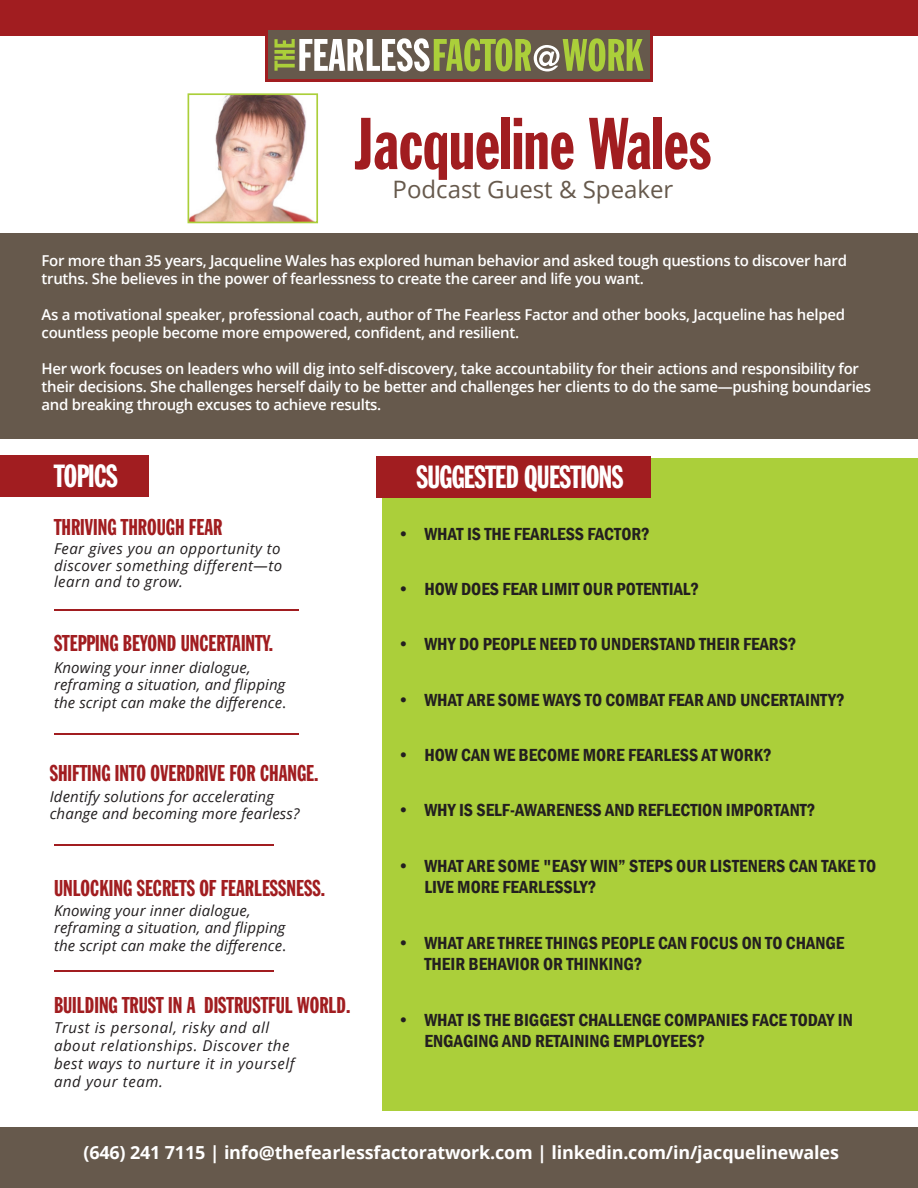
<style>
.page{position:relative;width:918px;height:1188px;background:#fff}
.page>*{position:absolute;margin:0;border:0;box-sizing:border-box;transform-origin:0 0}
.t1{font:72px "Franklin Gothic Std Extra Cond";color:#a11d20}
.t2{font:31.5px "Franklin Gothic Std Extra Cond";letter-spacing:-.02em;color:#fff}
.t3{font:24px "Open Sans";color:#66594c}
.t4{font:22.5px "Franklin Gothic Std Extra Cond";color:#a11d20}
.t5{font:600 condensed 18px/21.6px "Franklin Gothic";color:#231f20}
.t6{font:700 18px "Open Sans";letter-spacing:-.01em;color:#fff}
.t7{font:600 15px/18px "Open Sans";letter-spacing:-.02em;color:#fff}
.t8{font:italic 15px/16.5px "Open Sans";letter-spacing:.01em;color:#231f20}
.t9{font:italic 15px/18px "Open Sans";letter-spacing:.04em;color:#231f20}
.s1{font-style:normal}
</style>
<div class="page">
<div style="left:382px;top:458px;width:536px;height:652px;background:#abcf3a"></div>
<hr style="left:54px;top:610px;width:244px;height:1px;background:#a11d20">
<hr style="left:54px;top:733px;width:244px;height:2px;background:#a11d20">
<hr style="left:54px;top:844px;width:219px;height:2px;background:#a11d20">
<hr style="left:54px;top:970px;width:219px;height:1px;background:#a11d20">
<div style="left:0;top:456px;width:148px;height:41px;background:#a11d20"></div>
<div style="left:376px;top:457px;width:274px;height:41px;background:#a11d20"></div>
<div style="left:0;top:1128px;width:918px;height:60px;background:#66594c"></div>
<div style="left:0;top:0;width:918px;height:36px;background:#a11d20"></div>
<svg style="left:265px;top:30px;width:388px;height:52px;background:#942929"></svg>
<div style="left:268px;top:31px;width:382px;height:48px;background:#66594c"></div>
<svg style="left:274px;top:38px;width:369px;height:33px"></svg>
<div style="left:0;top:233px;width:918px;height:205px;background:#66594c"></div>
<img style="left:191px;top:96px;width:121px;height:124px">
<div style="left:188px;top:93px;width:130px;height:130px;border:2px solid #abcf3a"></div>
<h1 class="t1" style="left:354px;top:105px;width:358px">Jacqueline Wales</h1>
<h3 class="t3" style="left:393px;top:173px;width:282px">Podcast Guest &amp; Speaker</h3>
<p class="t7" style="left:42px;top:251px;width:807px">For more than 35 years, Jacqueline Wales has explored human behavior and asked tough questions to discover hard truths. She believes in the power of fearlessness to create the career and life you want.</p>
<p class="t7" style="left:42px;top:305px;width:805px">As a motivational speaker, professional coach, author of The Fearless Factor and other books, Jacqueline has helped countless people become more empowered, confident, and resilient.</p>
<p class="t7" style="left:42px;top:359px;width:831px">Her work focuses on leaders who will dig into self-discovery, take accountability for their actions and responsibility for their decisions. She challenges herself daily to be better and challenges her clients to do the same—pushing boundaries and breaking through excuses to achieve results.</p>
<h2 class="t2" style="left:54px;top:460px;width:65px">TOPICS</h2>
<h2 class="t2" style="left:416px;top:460px;width:209px">SUGGESTED QUESTIONS</h2>
<h3 class="t4" style="left:54px;top:515px;width:170px">THRIVING THROUGH FEAR</h3>
<p class="t8" style="left:54px;top:540px;width:230px;text-align:justify">Fear gives you an opportunity to discover something different—to learn and to grow.</p>
<p class="t5" style="left:397px;top:523px;width:254px">• WHAT IS THE FEARLESS FACTOR?</p>
<p class="t5" style="left:397px;top:578px;width:303px">• HOW DOES FEAR LIMIT OUR POTENTIAL?</p>
<h3 class="t4" style="left:54px;top:631px;width:221px">STEPPING BEYOND UNCERTAINTY.</h3>
<p class="t8" style="left:54px;top:659px;width:233px">Knowing your inner dialogue, reframing a situation, and flipping</p>
<p class="t8" style="left:54px;top:694px;width:234px">the script can make the difference<span class="s1">.</span></p>
<h3 class="t4" style="left:50px;top:761px;width:270px">SHIFTING INTO OVERDRIVE FOR CHANGE.</h3>
<p class="t8" style="left:50px;top:788px;width:251px">Identify solutions for accelerating change and becoming more fearless?</p>
<h3 class="t4" style="left:54px;top:876px;width:273px">UNLOCKING SECRETS OF FEARLESSNESS.</h3>
<p class="t8" style="left:54px;top:902px;width:233px">Knowing your inner dialogue, reframing a situation, and flipping</p>
<p class="t8" style="left:54px;top:937px;width:234px">the script can make the difference<span class="s1">.</span></p>
<h3 class="t4" style="left:54px;top:993px;width:298px">BUILDING TRUST IN A DISTRUSTFUL WORLD.</h3>
<p class="t9" style="left:54px;top:1018px;width:242px">Trust is personal, risky and all about relationships. Discover the best ways to nurture it in yourself and your team.</p>
<p class="t5" style="left:397px;top:633px;width:401px">• WHY DO PEOPLE NEED TO UNDERSTAND THEIR FEARS?</p>
<p class="t5" style="left:397px;top:689px;width:449px">• WHAT ARE SOME WAYS TO COMBAT FEAR AND UNCERTAINTY?</p>
<p class="t5" style="left:397px;top:744px;width:376px">• HOW CAN WE BECOME MORE FEARLESS AT WORK?</p>
<p class="t5" style="left:397px;top:799px;width:420px">• WHY IS SELF-AWARENESS AND REFLECTION IMPORTANT?</p>
<p class="t5" style="left:424px;top:855px;width:453px;text-indent:-27px">• WHAT ARE SOME "EASY WIN” STEPS OUR LISTENERS CAN TAKE TO<br>LIVE MORE FEARLESSLY?</p>
<p class="t5" style="left:424px;top:932px;width:422px;text-indent:-27px">• WHAT ARE THREE THINGS PEOPLE CAN FOCUS ON TO CHANGE<br>THEIR BEHAVIOR OR THINKING?</p>
<p class="t5" style="left:424px;top:1009px;width:430px;text-indent:-27px">• WHAT IS THE BIGGEST CHALLENGE COMPANIES FACE TODAY IN<br>ENGAGING AND RETAINING EMPLOYEES?</p>
<p class="t6" style="left:83px;top:1139px;width:757px">(646) 241 7115 | info@thefearlessfactoratwork.com | linkedin.com/in/jacquelinewales</p>
</div>
